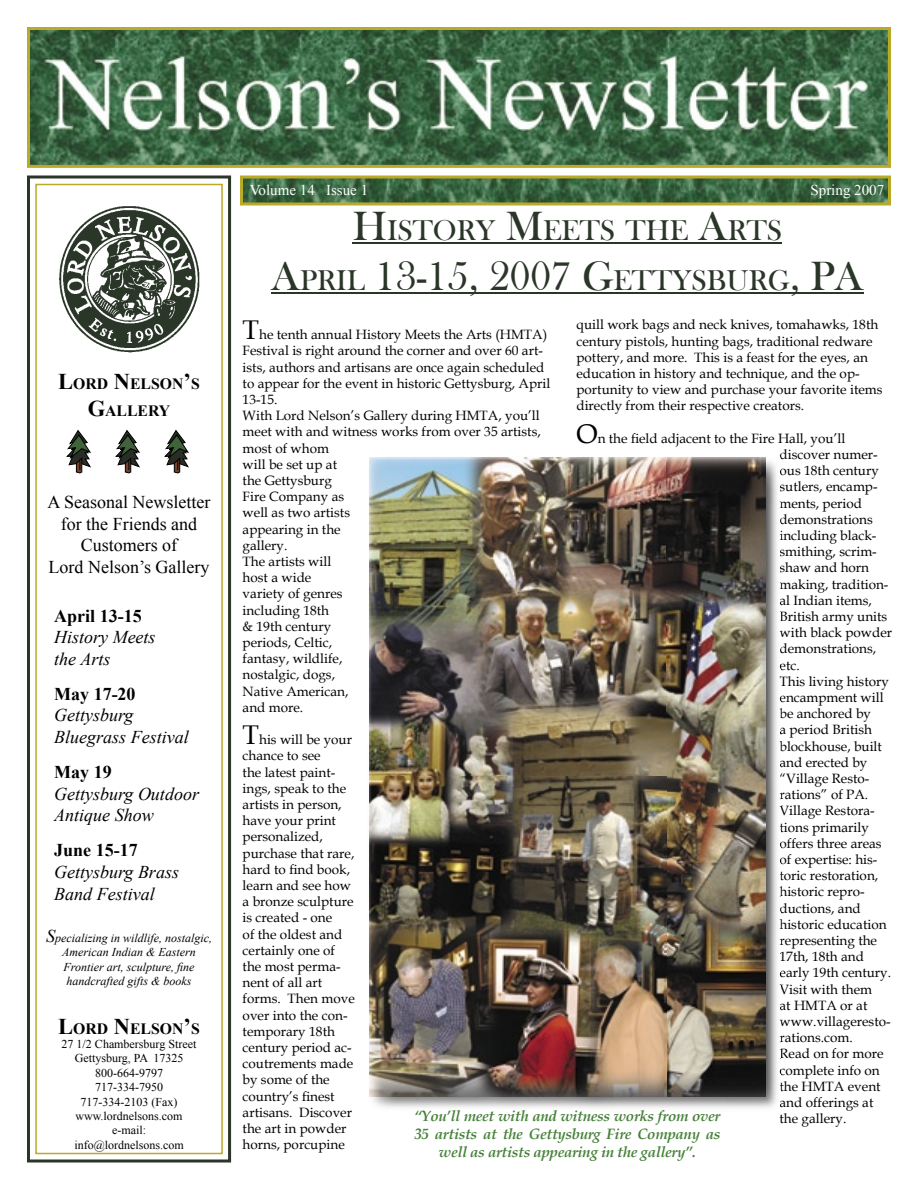
<style>
.page{position:relative;width:918px;height:1188px;background:#fff}
.page>*{position:absolute;margin:0;border:0;box-sizing:border-box;transform-origin:0 0}
.t1{font:42px "Bask Old Face";color:#2a3628}
.t2{font:29.4px "Bask Old Face";color:#2a3628}
.t3{font:italic 18px/21.6px "Times New Roman";color:#000}
.t4{font:18px/21.6px "Times New Roman";color:#000;text-align:center}
.t5{font:700 18px "Times New Roman";color:#000}
.t6{font:700 15.75px/27px "Times New Roman";color:#000;text-align:center}
.t7{font:italic 700 15px/18px "Book Antiqua";letter-spacing:-.02em;color:#47813a;text-align:center}
.t8{font:15px "Times New Roman";color:#fff}
.t9{font:13.5px/16.2px "Book Antiqua";color:#000}
.t10{font:12px/14.4px "Times New Roman";color:#000;text-align:center}
.t11{font:italic 12px/14.4px "Times New Roman";color:#000;text-align:center}
.s1{font-size:22.5px}
.s2{font-size:18px}
.s3{font-size:42px}
.s4{font-size:29.4px}
.s5{font-size:27px}
</style>
<div class="page">
<svg style="left:27px;top:27px;width:864px;height:141px;background:#587b58"></svg>
<svg style="left:240px;top:176px;width:651px;height:30px;background:#577642"></svg>
<svg style="left:27px;top:176px;width:204px;height:986px"></svg>
<svg style="left:35px;top:184px;width:188px;height:970px"></svg>
<svg style="left:67px;top:430px;width:24px;height:43px"></svg>
<svg style="left:116px;top:430px;width:24px;height:43px"></svg>
<svg style="left:165px;top:430px;width:24px;height:43px"></svg>
<hr style="left:353px;top:242px;width:429px;height:1px;background:#2a3628">
<hr style="left:353px;top:243px;width:429px;height:1px;background:#2a3628">
<hr style="left:271px;top:292px;width:593px;height:1px;background:#2a3628">
<hr style="left:271px;top:293px;width:593px;height:1px;background:#2a3628">
<img style="left:369px;top:457px;width:411px;height:48px">
<img style="left:369px;top:505px;width:49px;height:603px">
<img style="left:730px;top:505px;width:51px;height:603px">
<img style="left:418px;top:1096px;width:312px;height:12px">
<svg style="left:780px;top:469px;width:1px;height:55px"></svg>
<svg style="left:780px;top:530px;width:1px;height:42px"></svg>
<svg style="left:780px;top:579px;width:1px;height:76px"></svg>
<svg style="left:780px;top:676px;width:1px;height:46px"></svg>
<svg style="left:780px;top:757px;width:1px;height:42px"></svg>
<svg style="left:780px;top:805px;width:1px;height:43px"></svg>
<svg style="left:780px;top:854px;width:1px;height:75px"></svg>
<svg style="left:780px;top:935px;width:1px;height:59px"></svg>
<svg style="left:780px;top:1016px;width:1px;height:26px"></svg>
<svg style="left:780px;top:1065px;width:1px;height:26px"></svg>
<img style="left:370px;top:458px;width:395px;height:638px">
<p class="t6" style="left:58px;top:370px;width:143px"><span class="s1">L</span>ORD <span class="s1">N</span>ELSON<span class="s1">’</span>S<br><span class="s1">G</span>ALLERY</p>
<h3 class="t4" style="left:48px;top:491px;width:164px">A Seasonal Newsletter for the Friends and<br>Customers of<br>Lord Nelson’s Gallery</h3>
<h3 class="t5" style="left:54px;top:603px;width:89px">April 13-15</h3>
<h3 class="t3" style="left:54px;top:626px;width:103px">History Meets the Arts</h3>
<h3 class="t5" style="left:54px;top:681px;width:83px">May 17-20</h3>
<h3 class="t3" style="left:54px;top:704px;width:136px">Gettysburg<br>Bluegrass Festival</h3>
<h3 class="t5" style="left:54px;top:760px;width:59px">May 19</h3>
<h3 class="t3" style="left:54px;top:782px;width:146px">Gettysburg Outdoor<br>Antique Show</h3>
<h3 class="t5" style="left:54px;top:838px;width:85px">June 15-17</h3>
<h3 class="t3" style="left:54px;top:861px;width:126px">Gettysburg Brass<br>Band Festival</h3>
<p class="t11" style="left:46px;top:930px;width:168px"><span class="s2">S</span>pecializing in wildlife, nostalgic,<br>American Indian &amp; Eastern<br>Frontier art, sculpture, fine handcrafted gifts &amp; books</p>
<p class="t6" style="left:58px;top:1014px;width:143px"><span class="s1">L</span>ORD <span class="s1">N</span>ELSON<span class="s1">’</span>S</p>
<p class="t10" style="left:62px;top:1037px;width:136px">27 1/2 Chambersburg Street<br>Gettysburg, PA 17325<br>800-664-9797<br>717-334-7950<br>717-334-2103 (Fax) www.lordnelsons.com e-mail: info@lordnelsons.com</p>
<p class="t8" style="left:250px;top:180px;width:120px">Volume 14 Issue 1</p>
<p class="t8" style="left:810px;top:180px;width:75px">Spring 2007</p>
<h2 class="t2" style="left:353px;top:214px;width:431px"><span class="s3">H</span>ISTORY <span class="s3">M</span>EETS THE <span class="s3">A</span>RTS</h2>
<h1 class="t1" style="left:271px;top:253px;width:594px">A<span class="s4">PRIL</span> 13-15, 2007 G<span class="s4">ETTYSBURG</span>, PA</h1>
<p class="t9" style="left:576px;top:316px;width:308px">quill work bags and neck knives, tomahawks, 18th century pistols, hunting bags, traditional redware pottery, and more. This is a feast for the eyes, an education in history and technique, and the op&shy;portunity to view and purchase your favorite items directly from their respective creators.</p>
<p class="t9" style="left:780px;top:430px;width:114px;text-indent:-203px"><span class="s5">O</span>n the field adjacent to the Fire Hall, you’ll discover numer&shy;ous 18th century sutlers, encamp&shy;ments, period demonstrations including black&shy;smithing, scrim&shy;shaw and horn making, tradition&shy;al Indian items,<br>British army units with black powder demonstrations, etc.<br>This living history encampment will be anchored by<br>a period British blockhouse, built and erected by “Village Resto&shy;rations” of PA.<br>Village Restora&shy;tions primarily offers three areas of expertise: his&shy;toric restoration, historic repro&shy;ductions, and historic education representing the<br>17th, 18th and early 19th century.<br>Visit with them<br>at HMTA or at www.villageresto&shy;rations.com.<br>Read on for more complete info on the HMTA event and offerings at the gallery.</p>
<p class="t9" style="left:243px;top:326px;width:309px"><span class="s5">T</span>he tenth annual History Meets the Arts (HMTA)<br>Festival is right around the corner and over 60 art&shy;ists, authors and artisans are once again scheduled to appear for the event in historic Gettysburg, April<br>13-15.<br>With Lord Nelson’s Gallery during HMTA, you’ll meet with and witness works from over 35 artists, most of whom<br>will be set up at<br>the Gettysburg<br>Fire Company as<br>well as two artists<br>appearing in the<br>gallery.<br>The artists will<br>host a wide<br>variety of genres<br>including 18th<br>&amp; 19th century<br>periods, Celtic,<br>fantasy, wildlife,<br>nostalgic, dogs,<br>Native American,<br>and more.</p>
<p class="t9" style="left:243px;top:731px;width:114px"><span class="s5">T</span>his will be your chance to see<br>the latest paint&shy;ings, speak to the artists in person, have your print personalized, purchase that rare, hard to find book, learn and see how a bronze sculpture is created - one<br>of the oldest and certainly one of the most perma&shy;nent of all art forms. Then move over into the con&shy;temporary 18th century period ac&shy;coutrements made by some of the country’s finest artisans. Discover the art in powder horns, porcupine</p>
<p class="t7" style="left:414px;top:1107px;width:308px">“You’ll meet with and witness works from over<br>35 artists at the Gettysburg Fire Company as well as artists appearing in the gallery”.</p>
</div>
